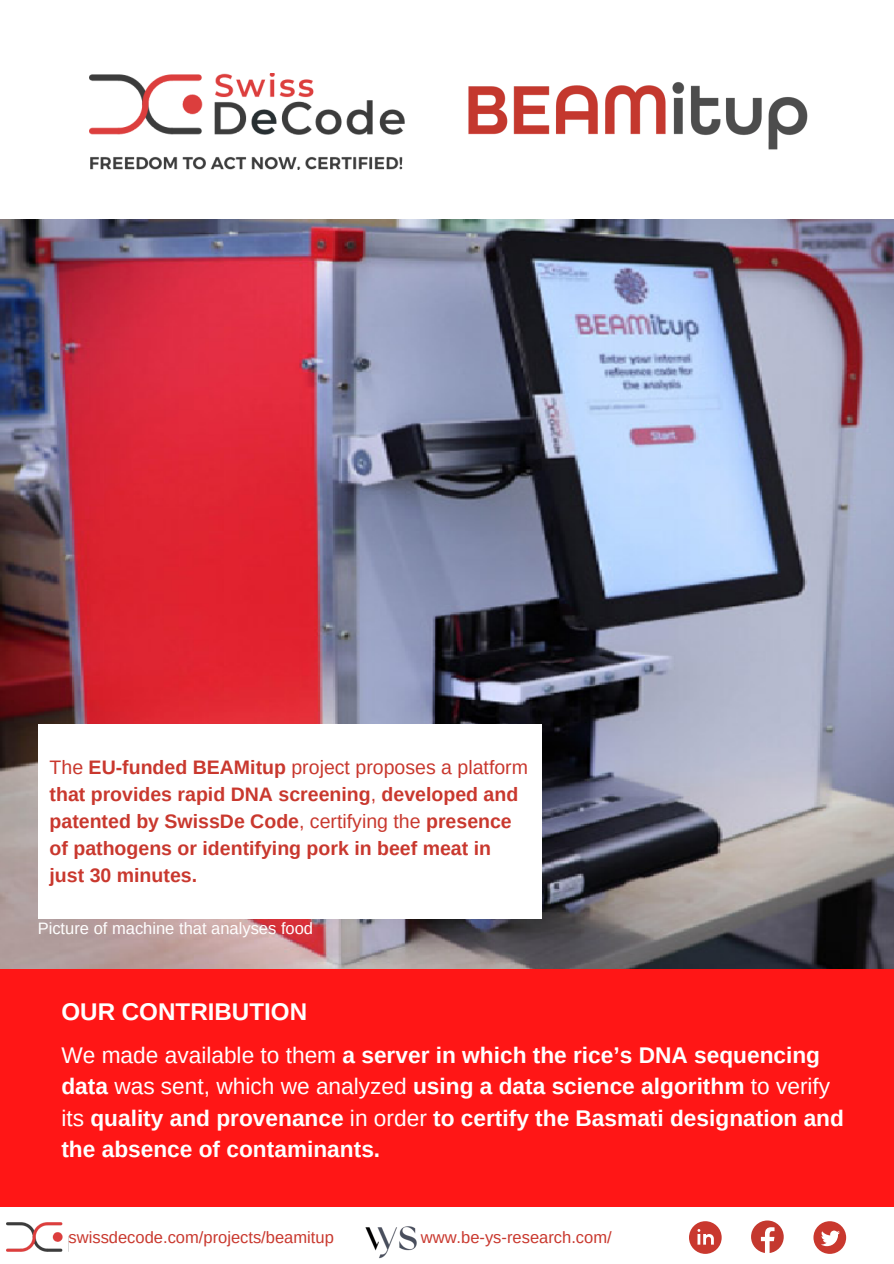
<style>
.page{position:relative;width:894px;height:1264px;background:#fff}
.page>*{position:absolute;margin:0;border:0;box-sizing:border-box;transform-origin:0 0}
.t1{font:700 24.15px "Arimo";color:#fff}
.t2{font:700 22.65px/31.5px "Arimo";color:#fff}
.t3{font:700 19.5px/27px "Arimo";color:#c9382e}
.t4{font:16.5px "Arimo";color:#c9382e}
.t5{font:16.5px "Arimo";color:#fff}
.s1{font-weight:400}
</style>
<div class="page">
<div style="left:0;top:0;width:893px;height:1263px;background:#ff1616"></div>
<img style="left:0;top:219px;width:893px;height:749px">
<div style="left:0;top:0;width:893px;height:219px;background:#fff"></div>
<img style="left:468px;top:82px;width:340px;height:68px">
<div style="left:0;top:1206px;width:893px;height:57px;background:#fff"></div>
<img style="left:365px;top:1226px;width:52px;height:33px">
<svg style="left:689px;top:1221px;width:32px;height:32px"></svg>
<svg style="left:813px;top:1221px;width:32px;height:32px"></svg>
<svg style="left:751px;top:1220px;width:32px;height:32px"></svg>
<img style="left:89px;top:74px;width:316px;height:96px">
<img style="left:7px;top:1222px;width:62px;height:30px">
<div style="left:38px;top:723px;width:503px;height:195px;background:#fff"></div>
<p class="t3" style="left:50px;top:753px;width:480px"><span class="s1">The</span> EU-funded BEAMitup <span class="s1">project proposes a platform </span>that provides rapid DNA screening<span class="s1">,</span> developed and patented by SwissDe Code<span class="s1">, certifying the</span> presence of pathogens or identifying pork in beef meat in just 30 minutes.</p>
<p class="t5" style="left:38px;top:919px;width:277px">Picture of machine that analyses food</p>
<p class="t1" style="left:61px;top:997px;width:247px">OUR CONTRIBUTION</p>
<p class="t2" style="left:61px;top:1039px;width:783px"><span class="s1">We made available to them</span> a server in which the rice’s DNA sequencing data <span class="s1">was sent, which we analyzed</span> using a data science algorithm <span class="s1">to verify its</span> quality and provenance <span class="s1">in order</span> to certify the Basmati designation and the absence of contaminants.</p>
<p class="t4" style="left:69px;top:1227px;width:267px">swissdecode.com/projects/beamitup</p>
<p class="t4" style="left:420px;top:1227px;width:192px">www.be-ys-research.com/</p>
</div>
